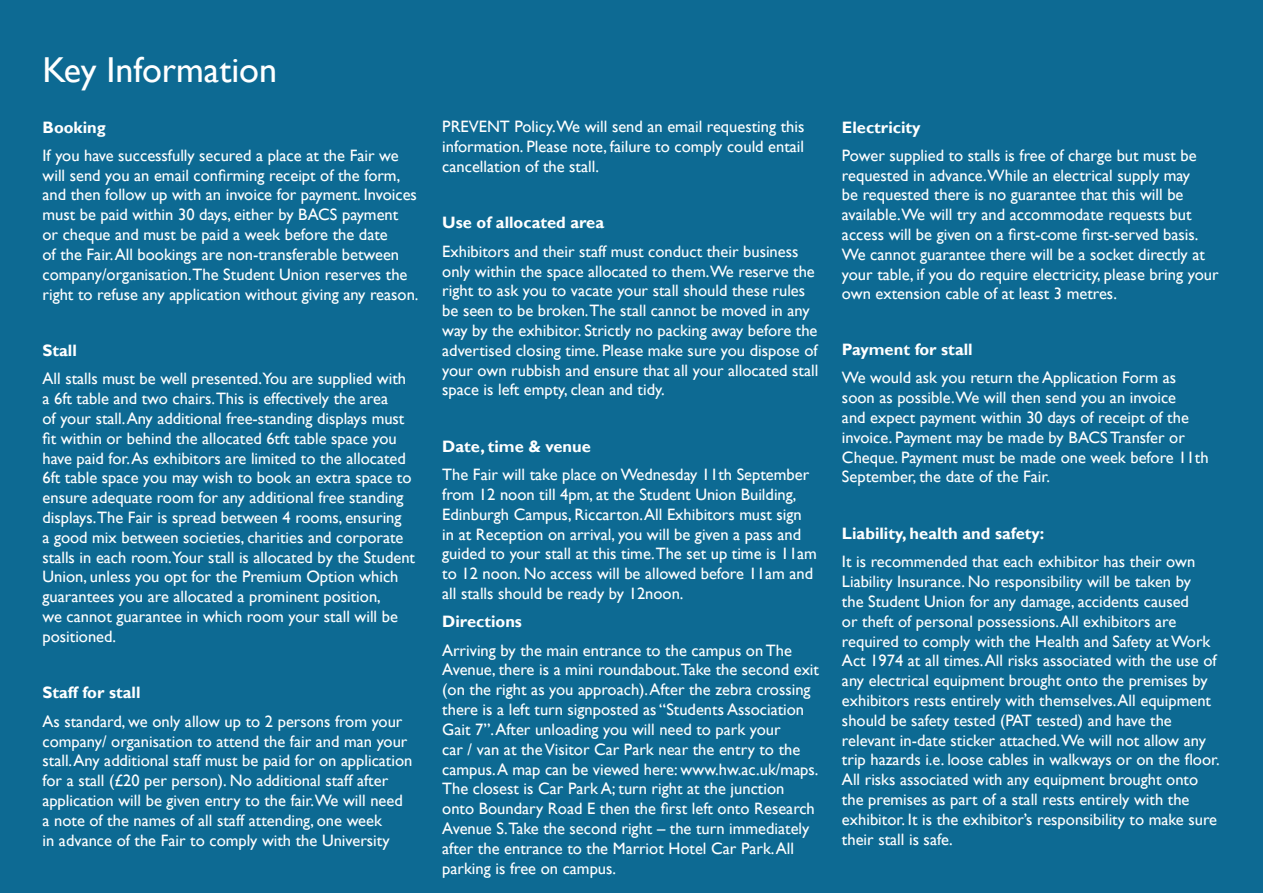
<style>
.page{position:relative;width:1263px;height:893px;background:#0d6a93}
.page>*{position:absolute;margin:0;border:0;box-sizing:border-box;transform-origin:0 0}
.t1{font:36px "Gill Sans";color:#fff}
.t2{font:16.5px/19.8px "Gill Sans";color:#fff}
.t3{font:700 16.5px "Gill Sans";color:#fff}
</style>
<div class="page">
<h1 class="t1" style="left:43px;top:49px;width:236px">Key Information</h1>
<p class="t3" style="left:43px;top:117px;width:65px">Booking</p>
<p class="t2" style="left:43px;top:146px;width:378px">If you have successfully secured a place at the Fair we will send you an email confirming receipt of the form, and then follow up with an invoice for payment. Invoices must be paid within 30 days, either by BACS payment<br>or cheque and must be paid a week before the date<br>of the Fair. All bookings are non-transferable between company/organisation.The Student Union reserves the right to refuse any application without giving any reason.</p>
<p class="t3" style="left:43px;top:341px;width:36px">Stall</p>
<p class="t2" style="left:43px;top:369px;width:374px">All stalls must be well presented.You are supplied with a 6ft table and two chairs.This is effectively the area<br>of your stall. Any additional free-standing displays must fit within or behind the allocated 6tft table space you have paid for. As exhibitors are limited to the allocated 6ft table space you may wish to book an extra space to ensure adequate room for any additional free standing displays.The Fair is spread between 4 rooms, ensuring<br>a good mix between societies, charities and corporate stalls in each room.Your stall is allocated by the Student Union, unless you opt for the Premium Option which guarantees you are allocated a prominent position,<br>we cannot guarantee in which room your stall will be positioned.</p>
<p class="t3" style="left:43px;top:683px;width:100px">Staff for stall</p>
<p class="t2" style="left:43px;top:712px;width:371px">As standard, we only allow up to 2 persons from your company/ organisation to attend the fair and man your stall. Any additional staff must be paid for on application for a stall (£20 per person). No additional staff after application will be given entry to the fair.We will need a note of the names of all staff attending, one week<br>in advance of the Fair to comply with the University</p>
<p class="t2" style="left:442px;top:117px;width:364px;text-align:justify">PREVENT Policy.We will send an email requesting this information. Please note, failure to comply could entail cancellation of the stall.</p>
<p class="t3" style="left:442px;top:213px;width:163px">Use of allocated area</p>
<p class="t2" style="left:442px;top:242px;width:378px">Exhibitors and their staff must conduct their business only within the space allocated to them.We reserve the right to ask you to vacate your stall should these rules be seen to be broken.The stall cannot be moved in any way by the exhibitor. Strictly no packing away before the advertised closing time. Please make sure you dispose of your own rubbish and ensure that all your allocated stall space is left empty, clean and tidy.</p>
<p class="t3" style="left:442px;top:436px;width:150px">Date, time &amp; venue</p>
<p class="t2" style="left:442px;top:465px;width:376px">The Fair will take place on Wednesday 11th September from 12 noon till 4pm, at the Student Union Building, Edinburgh Campus, Riccarton. All Exhibitors must sign in at Reception on arrival, you will be given a pass and guided to your stall at this time.The set up time is 11am to 12 noon. No access will be allowed before 11am and all stalls should be ready by 12noon.</p>
<p class="t3" style="left:442px;top:612px;width:81px">Directions</p>
<p class="t2" style="left:442px;top:640px;width:378px">Arriving by the main entrance to the campus on The Avenue, there is a mini roundabout.Take the second exit (on the right as you approach). After the zebra crossing there is a left turn signposted as “Students Association Gait 7”. After unloading you will need to park your<br>car / van at the Visitor Car Park near the entry to the campus. A map can be viewed here: www.hw.ac.uk/maps.<br>The closest is Car Park A; turn right at the junction onto Boundary Road E then the first left onto Research Avenue S.Take the second right – the turn immediately after the entrance to the Marriot Hotel Car Park. All parking is free on campus.</p>
<p class="t3" style="left:842px;top:117px;width:80px">Electricity</p>
<p class="t2" style="left:842px;top:146px;width:378px">Power supplied to stalls is free of charge but must be requested in advance.While an electrical supply may<br>be requested there is no guarantee that this will be available.We will try and accommodate requests but access will be given on a first-come first-served basis.<br>We cannot guarantee there will be a socket directly at your table, if you do require electricity, please bring your own extension cable of at least 3 metres.</p>
<p class="t3" style="left:842px;top:340px;width:132px">Payment for stall</p>
<p class="t2" style="left:842px;top:368px;width:368px">We would ask you return the Application Form as soon as possible.We will then send you an invoice<br>and expect payment within 30 days of receipt of the invoice. Payment may be made by BACS Transfer or Cheque. Payment must be made one week before 11th September, the date of the Fair.</p>
<p class="t3" style="left:842px;top:524px;width:204px">Liability, health and safety:</p>
<p class="t2" style="left:842px;top:552px;width:379px">It is recommended that each exhibitor has their own Liability Insurance. No responsibility will be taken by<br>the Student Union for any damage, accidents caused<br>or theft of personal possessions. All exhibitors are required to comply with the Health and Safety at Work Act 1974 at all times. All risks associated with the use of any electrical equipment brought onto the premises by exhibitors rests entirely with themselves. All equipment should be safety tested (PAT tested) and have the relevant in-date sticker attached.We will not allow any trip hazards i.e. loose cables in walkways or on the floor.<br>All risks associated with any equipment brought onto the premises as part of a stall rests entirely with the exhibitor. It is the exhibitor’s responsibility to make sure their stall is safe.</p>
</div>
